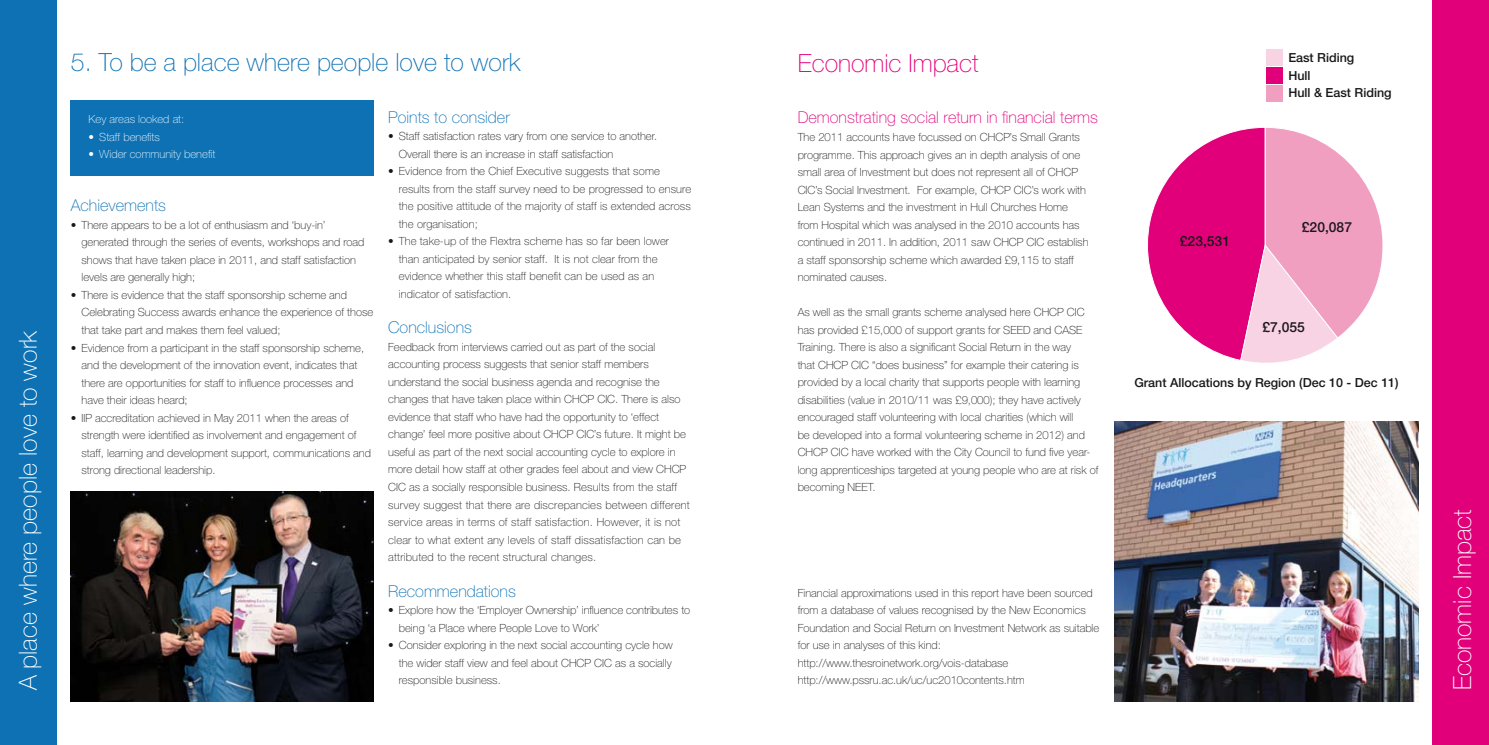
<style>
.page{position:relative;width:1489px;height:745px;background:#fff}
.page>*{position:absolute;margin:0;border:0;box-sizing:border-box;transform-origin:0 0}
.t1{font:100 25px "Helvetica Neue";color:#fff}
.t2{font:100 25px "Helvetica Neue";color:#0d71b4}
.t3{font:100 25px "Helvetica Neue";color:#e2007a}
.t4{font:100 16.25px "Helvetica Neue";color:#0d71b4}
.t5{font:100 16.25px "Helvetica Neue";color:#e2007a}
.t6{font:500 13.88px "Helvetica Neue";color:#1a171b}
.t7{font:500 12.5px/17.5px "Helvetica Neue";color:#1a171b}
.t8{font:100 11.25px/17.5px "Helvetica Neue";color:#1a171b}
.t9{font:100 11.25px "Helvetica Neue";color:#fff}
</style>
<div class="page">
<div style="left:71px;top:100px;width:303px;height:75px;background:#0d71b4"></div>
<div style="left:1431px;top:0;width:57px;height:744px;background:#e2007a"></div>
<div style="left:0;top:0;width:57px;height:744px;background:#0d71b4"></div>
<div style="left:1266px;top:67px;width:16px;height:16px;background:#e2007a"></div>
<div style="left:1266px;top:85px;width:16px;height:16px;background:#f19fc1"></div>
<div style="left:1266px;top:49px;width:16px;height:16px;background:#f8d3e3"></div>
<svg style="left:1147px;top:127px;width:236px;height:236px"></svg>
<img style="left:71px;top:491px;width:302px;height:210px">
<img style="left:1114px;top:421px;width:303px;height:279px">
<h1 class="t1" style="left:14px;top:690px;width:361px;rotate:-90deg">A place where people love to work</h1>
<h1 class="t2" style="left:71px;top:48px;width:451px">5. To be a place where people love to work</h1>
<p class="t9" style="left:89px;top:113px;width:97px">Key areas looked at:</p>
<p class="t9" style="left:89px;top:130px;width:73px">• Staff benefits</p>
<p class="t9" style="left:89px;top:148px;width:128px">• Wider community benefit</p>
<h2 class="t4" style="left:71px;top:196px;width:97px">Achievements</h2>
<p class="t8" style="left:81px;top:216px;width:284px;text-indent:-11px">• There appears to be a lot of enthusiasm and ‘buy-in’ generated through the series of events, workshops and road shows that have taken place in 2011, and staff satisfaction levels are generally high;</p>
<p class="t8" style="left:81px;top:286px;width:293px;text-indent:-11px">• There is evidence that the staff sponsorship scheme and<br>Celebrating Success awards enhance the experience of those that take part and makes them feel valued;</p>
<p class="t8" style="left:81px;top:338px;width:284px;text-indent:-11px">• Evidence from a participant in the staff sponsorship scheme, and the development of the innovation event, indicates that there are opportunities for staff to influence processes and have their ideas heard;</p>
<p class="t8" style="left:81px;top:408px;width:291px;text-indent:-11px">• IIP accreditation achieved in May 2011 when the areas of strength were identified as involvement and engagement of staff, learning and development support, communications and strong directional leadership.</p>
<h2 class="t4" style="left:388px;top:108px;width:123px">Points to consider</h2>
<p class="t8" style="left:399px;top:127px;width:260px;text-indent:-11px">• Staff satisfaction rates vary from one service to another.<br>Overall there is an increase in staff satisfaction</p>
<p class="t8" style="left:399px;top:162px;width:294px;text-indent:-11px">• Evidence from the Chief Executive suggests that some results from the staff survey need to be progressed to ensure the positive attitude of the majority of staff is extended across the organisation;</p>
<p class="t8" style="left:399px;top:232px;width:272px;text-indent:-11px">• The take-up of the Flextra scheme has so far been lower than anticipated by senior staff. It is not clear from the evidence whether this staff benefit can be used as an indicator of satisfaction.</p>
<h2 class="t4" style="left:388px;top:318px;width:85px">Conclusions</h2>
<p class="t8" style="left:388px;top:338px;width:303px">Feedback from interviews carried out as part of the social accounting process suggests that senior staff members understand the social business agenda and recognise the changes that have taken place within CHCP CIC. There is also evidence that staff who have had the opportunity to ‘effect change’ feel more positive about CHCP CIC’s future. It might be useful as part of the next social accounting cycle to explore in more detail how staff at other grades feel about and view CHCP CIC as a socially responsible business. Results from the staff survey suggest that there are discrepancies between different service areas in terms of staff satisfaction. However, it is not clear to what extent any levels of staff dissatisfaction can be attributed to the recent structural changes.</p>
<h2 class="t4" style="left:388px;top:581px;width:129px">Recommendations</h2>
<p class="t8" style="left:399px;top:601px;width:293px;text-indent:-11px">• Explore how the ‘Employer Ownership’ influence contributes to being ‘a Place where People Love to Work’</p>
<p class="t8" style="left:399px;top:636px;width:275px;text-align:justify;text-indent:-11px">• Consider exploring in the next social accounting cycle how the wider staff view and feel about CHCP CIC as a socially responsible business.</p>
<h1 class="t3" style="left:797px;top:49px;width:182px">Economic Impact</h1>
<h2 class="t5" style="left:797px;top:108px;width:302px">Demonstrating social return in financial terms</h2>
<p class="t8" style="left:797px;top:128px;width:292px">The 2011 accounts have focussed on CHCP’s Small Grants programme. This approach gives an in depth analysis of one small area of Investment but does not represent all of CHCP CIC’s Social Investment. For example, CHCP CIC’s work with Lean Systems and the investment in Hull Churches Home from Hospital which was analysed in the 2010 accounts has continued in 2011. In addition, 2011 saw CHCP CIC establish a staff sponsorship scheme which awarded £9,115 to staff nominated causes.</p>
<p class="t8" style="left:797px;top:303px;width:302px">As well as the small grants scheme analysed here CHCP CIC has provided £15,000 of support grants for SEED and CASE Training. There is also a significant Social Return in the way<br>that CHCP CIC “does business” for example their catering is provided by a local charity that supports people with learning disabilities (value in 2010/11 was £9,000); they have actively encouraged staff volunteering with local charities (which will<br>be developed into a formal volunteering scheme in 2012) and CHCP CIC have worked with the City Council to fund five year&shy;long apprenticeships targeted at young people who are at risk of becoming NEET.</p>
<p class="t7" style="left:1288px;top:49px;width:105px">East Riding<br>Hull<br>Hull &amp; East Riding</p>
<p class="t6" style="left:1179px;top:232px;width:52px">£23,531</p>
<p class="t6" style="left:1301px;top:218px;width:52px">£20,087</p>
<p class="t6" style="left:1262px;top:318px;width:44px">£7,055</p>
<p class="t7" style="left:1134px;top:373px;width:266px">Grant Allocations by Region (Dec 10 - Dec 11)</p>
<p class="t8" style="left:797px;top:583px;width:303px">Financial approximations used in this report have been sourced from a database of values recognised by the New Economics Foundation and Social Return on Investment Network as suitable for use in analyses of this kind: http://www.thesroinetwork.org/vois-database http://www.pssru.ac.uk/uc/uc2010contents.htm</p>
<h1 class="t1" style="left:1447px;top:690px;width:182px;rotate:-90deg">Economic Impact</h1>
</div>
